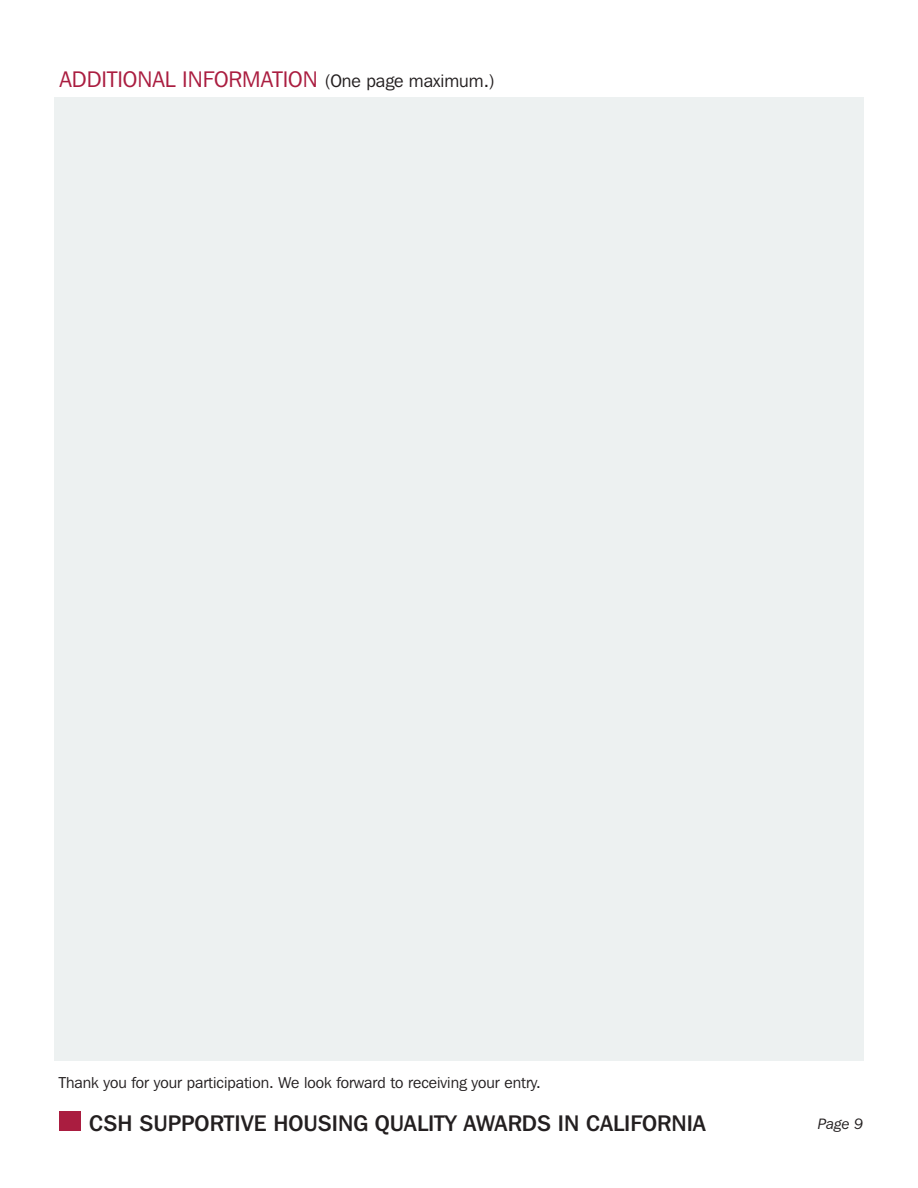
<style>
.page{position:relative;width:918px;height:1188px;background:#fff}
.page>*{position:absolute;margin:0;border:0;box-sizing:border-box;transform-origin:0 0}
.t1{font:500 22.5px "Franklin Gothic IT Cby BT";color:#231f20}
.t2{font:22.5px "Franklin Gothic IT Cby BT";color:#aa1d40}
.t3{font:15.75px "Franklin Gothic IT Cby BT";color:#231f20}
.t4{font:italic 15px "Franklin Gothic IT Cby BT";color:#231f20}
.s1{font-size:18px;color:#231f20}
</style>
<div class="page">
<div style="left:54px;top:97px;width:810px;height:964px;background:#edf1f1"></div>
<div style="left:59px;top:1112px;width:22px;height:19px;background:#aa1d40"></div>
<p class="t2" style="left:59px;top:66px;width:437px">ADDITIONAL INFORMATION <span class="s1">(One page maximum.)</span></p>
<p class="t3" style="left:59px;top:1072px;width:484px">Thank you for your participation. We look forward to receiving your entry.</p>
<p class="t1" style="left:89px;top:1109px;width:618px">CSH SUPPORTIVE HOUSING QUALITY AWARDS IN CALIFORNIA</p>
<p class="t4" style="left:818px;top:1114px;width:47px">Page 9</p>
</div>
